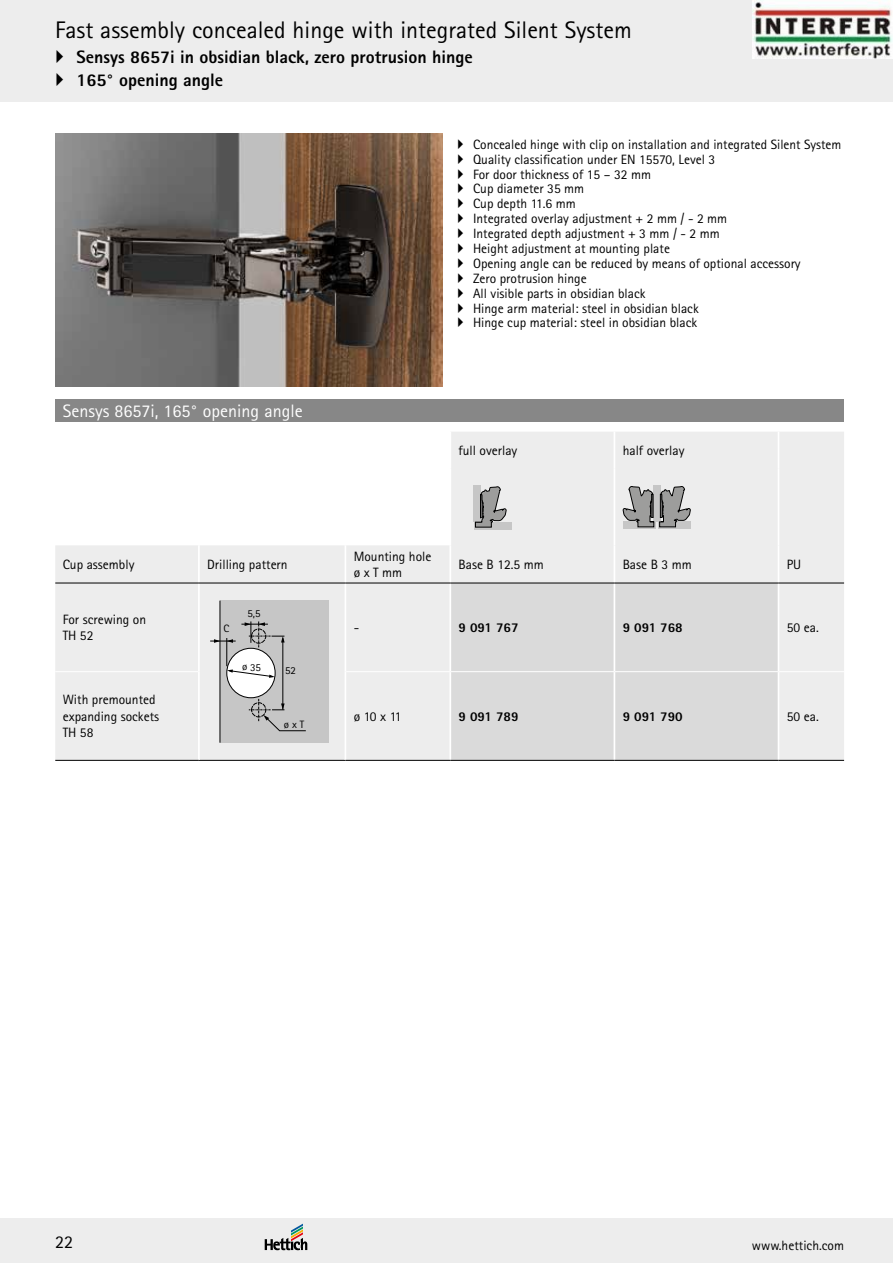
<style>
.page{position:relative;width:893px;height:1263px;background:#fff}
.page>*{position:absolute;margin:0;border:0;box-sizing:border-box;transform-origin:0 0}
.t1{font:24px "Rotis Sans Serif Pro Cyr";color:#000}
.t2{font:800 18px/22.2px "Rotis Sans Serif Pro Cyr";color:#000}
.t3{font:18px "Rotis Sans Serif Pro Cyr";color:#fff}
.t4{font:18px "Rotis Sans Serif";color:#000}
.t5{font:13.5px/14.9px "Rotis Sans Serif Pro Cyr";color:#000}
.t6{font:800 13.5px "Rotis Sans Serif Pro Cyr";color:#000}
.t7{font:13.5px "Rotis Sans Serif";color:#000}
.t8{font:10.65px "Rotis Sans Serif";color:#000}
</style>
<div class="page">
<div style="left:0;top:0;width:893px;height:102px;background:#ededed"></div>
<div style="left:0;top:1218px;width:893px;height:45px;background:#ededed"></div>
<svg style="left:265px;top:1224px;width:42px;height:26px"></svg>
<img style="left:55px;top:134px;width:387px;height:253px">
<svg style="left:55px;top:432px;width:789px;height:328px;fill:#ededed"></svg>
<div style="left:451px;top:584px;width:327px;height:176px;background:#dadada"></div>
<hr style="left:199px;top:760px;width:146px;height:1px;background:#000">
<hr style="left:198px;top:432px;width:2px;height:37px;background:#fff">
<hr style="left:198px;top:469px;width:2px;height:76px;background:#fff">
<hr style="left:345px;top:432px;width:1px;height:37px;background:#fff">
<hr style="left:345px;top:469px;width:1px;height:76px;background:#fff">
<hr style="left:449px;top:432px;width:2px;height:37px;background:#fff">
<hr style="left:614px;top:432px;width:1px;height:37px;background:#fff">
<hr style="left:778px;top:432px;width:1px;height:37px;background:#fff">
<hr style="left:449px;top:469px;width:2px;height:76px;background:#fff">
<hr style="left:614px;top:469px;width:1px;height:76px;background:#fff">
<hr style="left:778px;top:469px;width:1px;height:76px;background:#fff">
<hr style="left:198px;top:545px;width:2px;height:38px;background:#fff">
<hr style="left:345px;top:545px;width:1px;height:38px;background:#fff">
<hr style="left:449px;top:545px;width:2px;height:38px;background:#fff">
<hr style="left:614px;top:545px;width:1px;height:38px;background:#fff">
<hr style="left:778px;top:545px;width:1px;height:38px;background:#fff">
<hr style="left:198px;top:583px;width:2px;height:89px;background:#fff">
<hr style="left:345px;top:583px;width:1px;height:89px;background:#fff">
<hr style="left:449px;top:583px;width:2px;height:88px;background:#fff">
<hr style="left:614px;top:583px;width:1px;height:88px;background:#fff">
<hr style="left:778px;top:583px;width:1px;height:88px;background:#fff">
<hr style="left:198px;top:672px;width:2px;height:88px;background:#fff">
<hr style="left:345px;top:672px;width:1px;height:88px;background:#fff">
<hr style="left:449px;top:672px;width:2px;height:88px;background:#fff">
<hr style="left:614px;top:672px;width:1px;height:88px;background:#fff">
<hr style="left:778px;top:672px;width:1px;height:88px;background:#fff">
<hr style="left:55px;top:583px;width:144px;height:1px;background:#000">
<hr style="left:199px;top:583px;width:146px;height:1px;background:#000">
<hr style="left:345px;top:583px;width:105px;height:1px;background:#000">
<hr style="left:450px;top:583px;width:164px;height:1px;background:#000">
<hr style="left:614px;top:583px;width:164px;height:1px;background:#000">
<hr style="left:778px;top:583px;width:66px;height:1px;background:#000">
<hr style="left:55px;top:671px;width:143px;height:1px;background:#fff">
<hr style="left:346px;top:671px;width:104px;height:1px;background:#fff">
<hr style="left:450px;top:671px;width:164px;height:1px;background:#fff">
<hr style="left:614px;top:671px;width:164px;height:1px;background:#fff">
<hr style="left:778px;top:671px;width:66px;height:1px;background:#fff">
<hr style="left:55px;top:760px;width:144px;height:1px;background:#000">
<hr style="left:345px;top:760px;width:105px;height:1px;background:#000">
<hr style="left:450px;top:760px;width:164px;height:1px;background:#000">
<hr style="left:614px;top:760px;width:164px;height:1px;background:#000">
<hr style="left:778px;top:760px;width:66px;height:1px;background:#000">
<svg style="left:474px;top:522px;width:38px;height:7px"></svg>
<div style="left:473px;top:485px;width:7px;height:37px;background:#c6c6c6"></div>
<svg style="left:475px;top:486px;width:31px;height:41px"></svg>
<svg style="left:658px;top:527px;width:32px;height:2px"></svg>
<div style="left:653px;top:485px;width:7px;height:36px;background:#c6c6c6"></div>
<svg style="left:623px;top:527px;width:32px;height:2px"></svg>
<svg style="left:623px;top:486px;width:67px;height:41px;background:#9c9c9c"></svg>
<div style="left:220px;top:601px;width:109px;height:142px;background:#c6c6c6"></div>
<hr style="left:220px;top:601px;width:1px;height:142px;background:#000">
<div style="left:55px;top:400px;width:789px;height:22px;background:#878787"></div>
<img style="left:753px;top:0;width:140px;height:59px">
<svg style="left:210px;top:621px;width:96px;height:110px"></svg>
<h1 class="t1" style="left:55px;top:16px;width:578px">Fast assembly concealed hinge with integrated Silent System</h1>
<h2 class="t2" style="left:77px;top:46px;width:398px">Sensys 8657i in obsidian black, zero protrusion hinge<br>165° opening angle</h2>
<h2 class="t3" style="left:63px;top:400px;width:241px">Sensys 8657i, 165° opening angle</h2>
<p class="t5" style="left:473px;top:137px;width:370px">Concealed hinge with clip on installation and integrated Silent System Quality classification under EN 15570, Level 3<br>For door thickness of 15 – 32 mm<br>Cup diameter 35 mm<br>Cup depth 11.6 mm<br>Integrated overlay adjustment + 2 mm / - 2 mm<br>Integrated depth adjustment + 3 mm / - 2 mm<br>Height adjustment at mounting plate<br>Opening angle can be reduced by means of optional accessory<br>Zero protrusion hinge<br>All visible parts in obsidian black<br>Hinge arm material: steel in obsidian black<br>Hinge cup material: steel in obsidian black</p>
<p class="t5" style="left:459px;top:443px;width:60px">full overlay</p>
<p class="t5" style="left:623px;top:443px;width:63px">half overlay</p>
<p class="t5" style="left:63px;top:557px;width:73px">Cup assembly</p>
<p class="t5" style="left:207px;top:557px;width:82px">Drilling pattern</p>
<p class="t5" style="left:354px;top:548px;width:79px;line-height:16.2px">Mounting hole ø x T mm</p>
<p class="t5" style="left:459px;top:557px;width:87px">Base B 12.5 mm</p>
<p class="t5" style="left:623px;top:557px;width:70px">Base B 3 mm</p>
<p class="t5" style="left:787px;top:557px;width:16px">PU</p>
<p class="t5" style="left:63px;top:611px;width:85px;line-height:16.2px">For screwing on<br>TH 52</p>
<p class="t8" style="left:224px;top:622px;width:7px">C</p>
<p class="t8" style="left:247px;top:607px;width:15px">5,5</p>
<p class="t5" style="left:354px;top:620px;width:7px">-</p>
<p class="t6" style="left:459px;top:619px;width:62px">9 091 767</p>
<p class="t6" style="left:623px;top:619px;width:62px">9 091 768</p>
<p class="t5" style="left:787px;top:620px;width:33px">50 ea.</p>
<p class="t5" style="left:63px;top:692px;width:98px;line-height:16.2px">With premounted expanding sockets<br>TH 58</p>
<p class="t8" style="left:285px;top:664px;width:12px">52</p>
<p class="t8" style="left:284px;top:718px;width:22px">ø x T</p>
<p class="t5" style="left:354px;top:709px;width:49px">ø 10 x 11</p>
<p class="t6" style="left:459px;top:707px;width:62px">9 091 789</p>
<p class="t6" style="left:623px;top:707px;width:62px">9 091 790</p>
<p class="t5" style="left:787px;top:709px;width:33px">50 ea.</p>
<h2 class="t4" style="left:55px;top:1231px;width:19px">22</h2>
<p class="t7" style="left:752px;top:1238px;width:94px">www.hettich.com</p>
</div>
